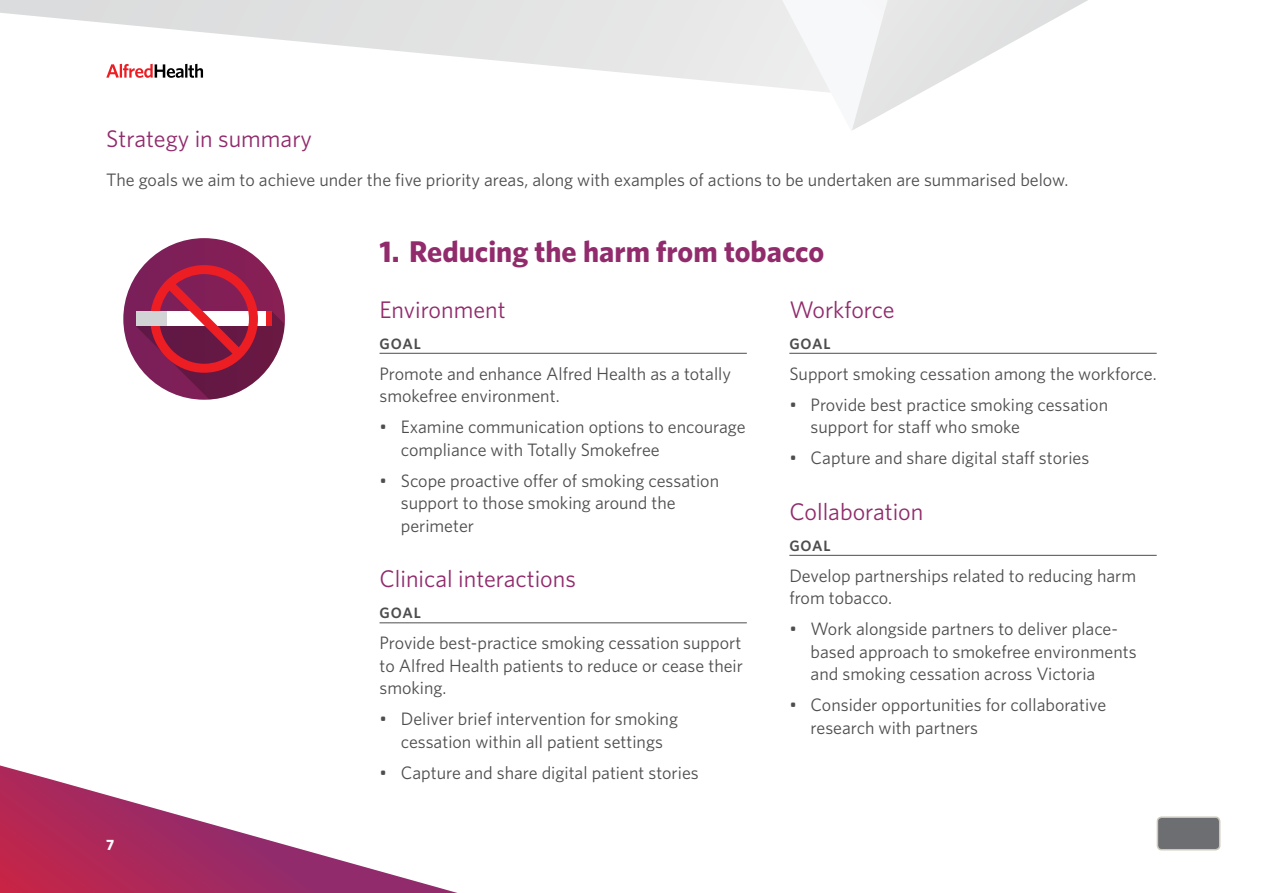
<style>
.page{position:relative;width:1263px;height:893px;background:#fff}
.page>*{position:absolute;margin:0;border:0;box-sizing:border-box;transform-origin:0 0}
.t1{font:700 30px "Whitney";color:#912b6c}
.t2{font:24px "Whitney";color:#912b6c}
.t3{font:18px/22.5px "Whitney";color:#4d4d4f}
.t4{font:600 15px "Whitney";letter-spacing:.06em;color:#4d4d4f}
.t5{font:700 15px "Whitney";color:#fff}
</style>
<div class="page">
<svg style="left:1035px;top:0;width:53px;height:30px"></svg>
<svg style="left:852px;top:0;width:183px;height:130px"></svg>
<svg style="left:0;top:0;width:830px;height:92px"></svg>
<svg style="left:0;top:765px;width:457px;height:128px"></svg>
<svg style="left:106px;top:64px;width:97px;height:14px"></svg>
<div style="left:1157px;top:817px;width:63px;height:33px;background:#6d6e71;border-radius:4px"></div>
<div style="left:1157px;top:816px;width:63px;height:34px;border:2px solid #cdc9ba;border-radius:4px"></div>
<div style="left:123px;top:238px;width:162px;height:162px;background:#801f57;border-radius:81px"></div>
<svg style="left:136px;top:265px;width:149px;height:135px"></svg>
<div style="left:136px;top:311px;width:31px;height:15px;background:#d1d3d4"></div>
<hr style="left:379px;top:353px;width:368px;height:1px;background:#4d4d4f">
<hr style="left:379px;top:622px;width:368px;height:1px;background:#4d4d4f">
<hr style="left:789px;top:353px;width:368px;height:1px;background:#4d4d4f">
<hr style="left:789px;top:555px;width:368px;height:1px;background:#4d4d4f">
<h2 class="t2" style="left:106px;top:122px;width:207px">Strategy in summary</h2>
<p class="t3" style="left:106px;top:168px;width:964px">The goals we aim to achieve under the five priority areas, along with examples of actions to be undertaken are summarised below.</p>
<p class="t5" style="left:106px;top:835px;width:10px">7</p>
<h1 class="t1" style="left:379px;top:232px;width:446px">1. Reducing the harm from tobacco</h1>
<h2 class="t2" style="left:379px;top:293px;width:128px">Environment</h2>
<p class="t4" style="left:379px;top:333px;width:43px">GOAL</p>
<p class="t3" style="left:379px;top:362px;width:353px">Promote and enhance Alfred Health as a totally smokefree environment.</p>
<p class="t3" style="left:401px;top:415px;width:346px;text-indent:-21px">• Examine communication options to encourage compliance with Totally Smokefree</p>
<p class="t3" style="left:401px;top:469px;width:320px;text-indent:-21px">• Scope proactive offer of smoking cessation support to those smoking around the perimeter</p>
<h2 class="t2" style="left:379px;top:563px;width:198px">Clinical interactions</h2>
<p class="t4" style="left:379px;top:603px;width:43px">GOAL</p>
<p class="t3" style="left:379px;top:631px;width:365px;text-align:justify">Provide best-practice smoking cessation support to Alfred Health patients to reduce or cease their smoking.</p>
<p class="t3" style="left:379px;top:707px;width:300px;text-align:center">• Deliver brief intervention for smoking cessation within all patient settings</p>
<p class="t3" style="left:379px;top:761px;width:321px">• Capture and share digital patient stories</p>
<h2 class="t2" style="left:789px;top:293px;width:107px">Workforce</h2>
<p class="t4" style="left:789px;top:333px;width:43px">GOAL</p>
<p class="t3" style="left:789px;top:362px;width:369px">Support smoking cessation among the workforce.</p>
<p class="t3" style="left:811px;top:393px;width:299px;text-indent:-21px">• Provide best practice smoking cessation support for staff who smoke</p>
<p class="t3" style="left:789px;top:446px;width:301px">• Capture and share digital staff stories</p>
<h2 class="t2" style="left:789px;top:495px;width:136px">Collaboration</h2>
<p class="t4" style="left:789px;top:535px;width:43px">GOAL</p>
<p class="t3" style="left:789px;top:564px;width:348px">Develop partnerships related to reducing harm from tobacco.</p>
<p class="t3" style="left:811px;top:617px;width:327px;text-indent:-21px">• Work alongside partners to deliver place&shy;based approach to smokefree environments and smoking cessation across Victoria</p>
<p class="t3" style="left:811px;top:693px;width:297px;text-indent:-21px">• Consider opportunities for collaborative research with partners</p>
</div>
